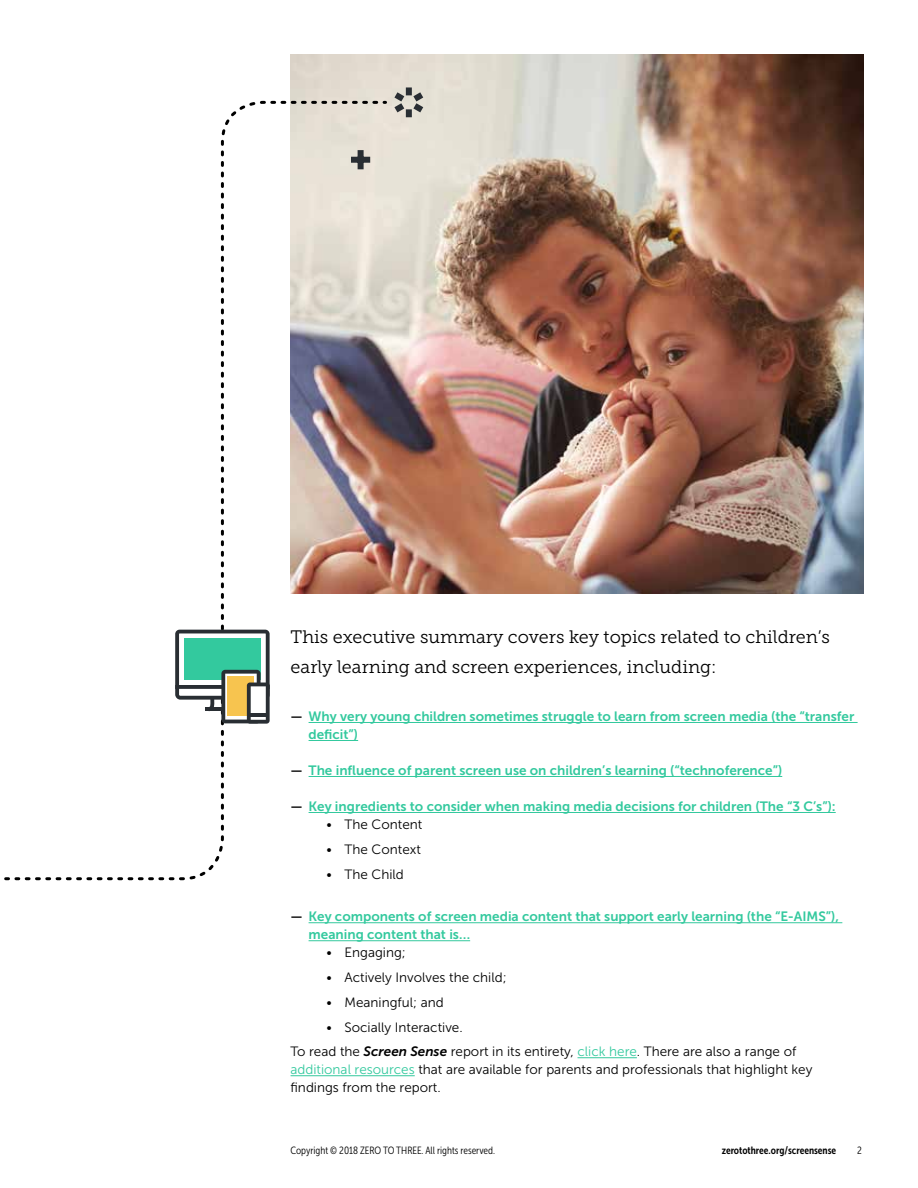
<style>
.page{position:relative;width:918px;height:1188px;background:#fff}
.page>*{position:absolute;margin:0;border:0;box-sizing:border-box;transform-origin:0 0}
.t1{font:18px/30px "Museo Slab 300";color:#000}
.t2{font:13.5px/18px "Museo Sans 700";color:#33c99e}
.t3{font:13.5px/24.8px "Museo Sans 300";color:#000}
.t4{font:10.5px "Museo Sans Cond 300";color:#000}
.t5{font:10.5px "Museo Sans Cond 700";color:#000}
.s1{color:#000}
.s2{font-family:"Museo Sans 700";font-style:italic}
.s3{color:#33c99e}
</style>
<div class="page">
<hr style="left:309px;top:722px;width:549px;height:1px;background:#33c99e">
<hr style="left:309px;top:776px;width:473px;height:1px;background:#33c99e">
<hr style="left:309px;top:812px;width:527px;height:1px;background:#33c99e">
<hr style="left:309px;top:922px;width:533px;height:1px;background:#33c99e">
<hr style="left:309px;top:940px;width:161px;height:1px;background:#33c99e">
<hr style="left:578px;top:1057px;width:59px;height:1px;background:#33c99e">
<hr style="left:291px;top:1075px;width:124px;height:1px;background:#33c99e">
<img style="left:291px;top:54px;width:573px;height:540px">
<svg style="left:388px;top:81px;width:42px;height:42px;background:#c6c2ba"></svg>
<svg style="left:4px;top:99px;width:385px;height:782px"></svg>
<svg style="left:175px;top:152px;width:95px;height:681px"></svg>
<hr style="left:250px;top:713px;width:18px;height:4px;background:#292e33">
<h1 class="t1" style="left:291px;top:622px;width:541px">This executive summary covers key topics related to children’s early learning and screen experiences, including:</h1>
<p class="t2" style="left:309px;top:707px;width:547px;text-indent:-18px"><span class="s1">—</span> Why very young children sometimes struggle to learn from screen media (the “transfer deficit”)</p>
<p class="t2" style="left:291px;top:761px;width:493px"><span class="s1">—</span> The influence of parent screen use on children’s learning (“technoference”)</p>
<p class="t2" style="left:291px;top:797px;width:547px"><span class="s1">—</span> Key ingredients to consider when making media decisions for children (The “3 C’s”):</p>
<p class="t3" style="left:327px;top:812px;width:97px">• The Content</p>
<p class="t3" style="left:327px;top:837px;width:96px">• The Context</p>
<p class="t3" style="left:327px;top:862px;width:79px">• The Child</p>
<p class="t2" style="left:309px;top:908px;width:532px;text-indent:-18px"><span class="s1">—</span> Key components of screen media content that support early learning (the “E-AIMS”), meaning content that is…</p>
<p class="t3" style="left:327px;top:940px;width:81px">• Engaging;</p>
<p class="t3" style="left:327px;top:965px;width:182px">• Actively Involves the child;</p>
<p class="t3" style="left:327px;top:990px;width:119px">• Meaningful; and</p>
<p class="t3" style="left:291px;top:1015px;width:507px;text-indent:36px">• Socially Interactive.<br>To read the <span class="s2">Screen Sense</span> report in its entirety, <span class="s3">click here</span>. There are also a range of</p>
<p class="t3" style="left:291px;top:1061px;width:523px;line-height:18px"><span class="s3">additional resources</span> that are available for parents and professionals that highlight key findings from the report.</p>
<p class="t4" style="left:291px;top:1145px;width:206px">Copyright © 2018 ZERO TO THREE. All rights reserved.</p>
<p class="t5" style="left:722px;top:1144px;width:116px">zerotothree.org/screensense</p>
<p class="t4" style="left:857px;top:1145px;width:6px">2</p>
</div>
